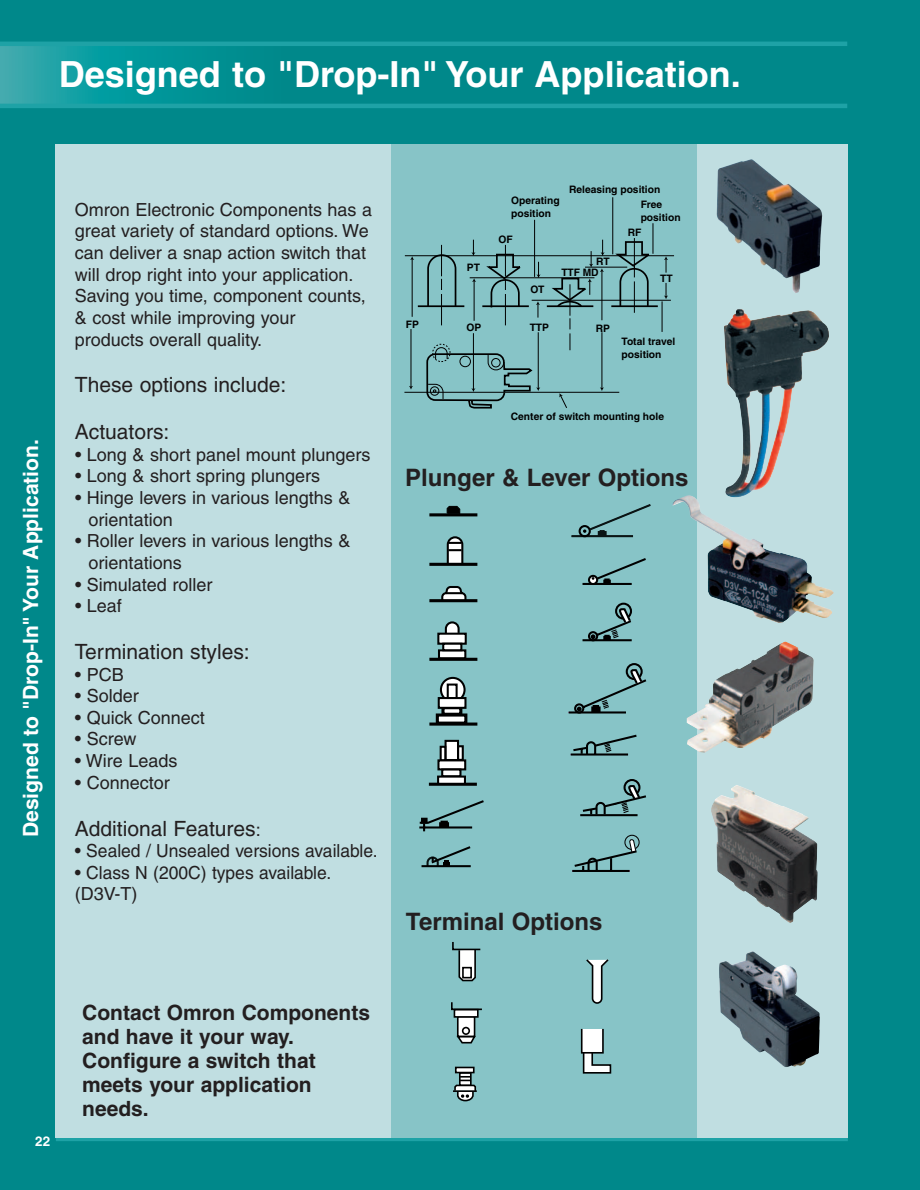
<style>
.page{position:relative;width:920px;height:1190px;background:#fff}
.page>*{position:absolute;margin:0;border:0;box-sizing:border-box;transform-origin:0 0}
.t1{font:700 36px "Helvetica";color:#fff}
.t2{font:700 24px "Helvetica";color:#231f20}
.t3{font:700 21px/24px "Helvetica";color:#231f20}
.t4{font:21px "Helvetica";color:#231f20}
.t5{font:700 21px "Helvetica";color:#fff}
.t6{font:18px/21.6px "Helvetica";color:#231f20}
.t7{font:700 13.5px "Helvetica";color:#fff}
.t8{font:700 10.2px/12.9px "Helvetica";color:#000}
.s1{font-size:18px}
</style>
<div class="page">
<div style="left:56px;top:1140px;width:864px;height:49px;background:#00888a"></div>
<div style="left:0;top:0;width:56px;height:1189px;background:#00888a"></div>
<div style="left:9px;top:0;width:869px;height:142px;background:#00888a"></div>
<div style="left:840px;top:0;width:80px;height:1189px;background:#00888a"></div>
<svg style="left:0;top:46px;width:264px;height:58px"></svg>
<hr style="left:0;top:42px;width:847px;height:4px;background:#1ea2a6">
<hr style="left:0;top:104px;width:847px;height:4px;background:#1ea2a6">
<hr style="left:47px;top:140px;width:823px;height:4px;background:#00888a">
<svg style="left:56px;top:1137px;width:791px;height:3px;background:#4cb2b6"></svg>
<div style="left:56px;top:144px;width:792px;height:993px;background:#c0dee1"></div>
<div style="left:391px;top:144px;width:305px;height:993px;background:#87c4c7"></div>
<img style="left:716px;top:159px;width:106px;height:134px">
<img style="left:724px;top:309px;width:105px;height:185px">
<img style="left:672px;top:494px;width:161px;height:129px">
<svg style="left:452px;top:942px;width:29px;height:39px"></svg>
<div style="left:462px;top:966px;width:10px;height:12px;background:#fff;border:2px solid #000"></div>
<div style="left:457px;top:1015px;width:18px;height:21px;background:#fff;border:2px solid #000"></div>
<div style="left:453px;top:1008px;width:25px;height:9px;background:#fff;border:2px solid #000"></div>
<svg style="left:462px;top:1026px;width:8px;height:8px"></svg>
<svg style="left:456px;top:1034px;width:20px;height:10px"></svg>
<svg style="left:451px;top:1002px;width:31px;height:8px"></svg>
<svg style="left:455px;top:1066px;width:19px;height:7px"></svg>
<div style="left:459px;top:1071px;width:12px;height:14px;background:#fff;border:2px solid #000"></div>
<svg style="left:453px;top:1075px;width:24px;height:26px"></svg>
<hr style="left:418px;top:305px;width:46px;height:2px;background:#000">
<hr style="left:611px;top:305px;width:47px;height:2px;background:#000">
<hr style="left:404px;top:392px;width:215px;height:1px;background:#000">
<hr style="left:405px;top:255px;width:269px;height:1px;background:#000">
<hr style="left:412px;top:259px;width:1px;height:58px;background:#000">
<svg style="left:410px;top:256px;width:4px;height:4px"></svg>
<hr style="left:601px;top:271px;width:1px;height:49px;background:#000">
<hr style="left:601px;top:332px;width:1px;height:56px;background:#000">
<svg style="left:600px;top:387px;width:4px;height:4px"></svg>
<svg style="left:664px;top:256px;width:4px;height:16px"></svg>
<svg style="left:664px;top:283px;width:4px;height:16px"></svg>
<svg style="left:600px;top:240px;width:4px;height:16px"></svg>
<svg style="left:425px;top:240px;width:168px;height:169px"></svg>
<hr style="left:410px;top:329px;width:1px;height:58px;background:#000">
<hr style="left:469px;top:277px;width:125px;height:1px;background:#000">
<hr style="left:531px;top:300px;width:140px;height:1px;background:#000">
<hr style="left:585px;top:267px;width:42px;height:1px;background:#000">
<hr style="left:634px;top:238px;width:1px;height:31px;background:#000">
<hr style="left:634px;top:281px;width:1px;height:32px;background:#000">
<svg style="left:612px;top:240px;width:39px;height:68px"></svg>
<hr style="left:661px;top:301px;width:1px;height:31px;background:#000">
<hr style="left:652px;top:223px;width:1px;height:31px;background:#000">
<hr style="left:612px;top:197px;width:1px;height:57px;background:#000">
<hr style="left:534px;top:220px;width:1px;height:57px;background:#000">
<div style="left:432px;top:344px;width:18px;height:18px;border:1px dashed #000;border-radius:50%"></div>
<div style="left:597px;top:531px;width:9px;height:5px;background:#0a1414;border:2px solid #0a1414"></div>
<hr style="left:571px;top:535px;width:62px;height:2px;background:#0a1414">
<div style="left:578px;top:525px;width:13px;height:12px;border:2px solid #000;border-radius:50%"></div>
<svg style="left:583px;top:504px;width:68px;height:28px"></svg>
<hr style="left:582px;top:582px;width:49px;height:3px;background:#000">
<div style="left:588px;top:574px;width:10px;height:11px;background:#fff;border:2px solid #000;border-radius:50%"></div>
<hr style="left:582px;top:639px;width:49px;height:2px;background:#000">
<div style="left:615px;top:602px;width:17px;height:17px;border:2px solid #000;border-radius:50%"></div>
<svg style="left:587px;top:608px;width:45px;height:34px"></svg>
<hr style="left:568px;top:711px;width:58px;height:2px;background:#000">
<svg style="left:573px;top:663px;width:74px;height:51px"></svg>
<svg style="left:570px;top:734px;width:67px;height:22px"></svg>
<svg style="left:580px;top:779px;width:66px;height:37px"></svg>
<div style="left:624px;top:834px;width:15px;height:15px;border:1px solid #000;border-radius:50%"></div>
<svg style="left:572px;top:838px;width:67px;height:34px"></svg>
<svg style="left:591px;top:558px;width:55px;height:23px"></svg>
<hr style="left:429px;top:513px;width:48px;height:3px;background:#000">
<hr style="left:429px;top:657px;width:48px;height:3px;background:#000">
<hr style="left:429px;top:782px;width:48px;height:3px;background:#000">
<svg style="left:446px;top:505px;width:14px;height:9px"></svg>
<svg style="left:446px;top:536px;width:18px;height:26px"></svg>
<svg style="left:441px;top:586px;width:26px;height:13px"></svg>
<svg style="left:444px;top:621px;width:16px;height:11px"></svg>
<div style="left:438px;top:649px;width:28px;height:10px;background:#fff;border:2px solid #000"></div>
<div style="left:437px;top:632px;width:30px;height:12px;background:#fff;border:2px solid #000"></div>
<div style="left:442px;top:642px;width:20px;height:9px;background:#fff;border:2px solid #000"></div>
<svg style="left:441px;top:708px;width:21px;height:5px"></svg>
<div style="left:436px;top:713px;width:31px;height:11px;background:#fff;border:3px solid #000"></div>
<div style="left:444px;top:739px;width:15px;height:21px;background:#fff;border:2px solid #000"></div>
<svg style="left:439px;top:745px;width:7px;height:14px"></svg>
<svg style="left:457px;top:745px;width:7px;height:14px"></svg>
<div style="left:437px;top:759px;width:29px;height:11px;background:#fff;border:2px solid #000"></div>
<div style="left:441px;top:768px;width:20px;height:9px;background:#fff;border:2px solid #000"></div>
<div style="left:437px;top:775px;width:29px;height:9px;background:#fff;border:2px solid #000"></div>
<svg style="left:419px;top:800px;width:65px;height:31px"></svg>
<hr style="left:421px;top:865px;width:50px;height:2px;background:#000">
<hr style="left:429px;top:599px;width:48px;height:3px;background:#000">
<hr style="left:429px;top:562px;width:48px;height:3px;background:#000">
<hr style="left:429px;top:722px;width:48px;height:3px;background:#000">
<svg style="left:440px;top:676px;width:25px;height:26px"></svg>
<div style="left:447px;top:683px;width:10px;height:16px;background:#fff;border:2px solid #000"></div>
<div style="left:438px;top:697px;width:28px;height:11px;background:#fff;border:2px solid #000"></div>
<svg style="left:425px;top:846px;width:46px;height:22px"></svg>
<svg style="left:586px;top:959px;width:23px;height:45px"></svg>
<svg style="left:582px;top:1050px;width:30px;height:23px"></svg>
<div style="left:581px;top:1028px;width:22px;height:24px;background:#fff"></div>
<div style="left:581px;top:1027px;width:22px;height:26px;border:2px solid #000"></div>
<img style="left:686px;top:641px;width:128px;height:111px">
<img style="left:719px;top:951px;width:100px;height:115px">
<img style="left:711px;top:785px;width:106px;height:138px">
<h1 class="t1" style="left:59px;top:52px;width:683px">Designed to "Drop-In" Your Application.</h1>
<p class="t5" style="left:18px;top:837px;width:399px;rotate:-90deg">Designed to "Drop-In" Your Application.</p>
<p class="t6" style="left:75px;top:199px;width:299px">Omron Electronic Components has a great variety of standard options. We can deliver a snap action switch that will drop right into your application.<br>Saving you time, component counts, &amp; cost while improving your<br>products overall quality.</p>
<p class="t4" style="left:75px;top:373px;width:213px">These options include:</p>
<p class="t4" style="left:75px;top:419px;width:96px">Actuators:</p>
<p class="t6" style="left:75px;top:443px;width:297px">• Long &amp; short panel mount plungers</p>
<p class="t6" style="left:75px;top:465px;width:246px">• Long &amp; short spring plungers</p>
<p class="t6" style="left:88px;top:487px;width:264px;text-indent:-13px">• Hinge levers in various lengths &amp; orientation</p>
<p class="t6" style="left:88px;top:530px;width:264px;text-indent:-13px">• Roller levers in various lengths &amp; orientations</p>
<p class="t6" style="left:75px;top:573px;width:139px">• Simulated roller</p>
<p class="t6" style="left:75px;top:595px;width:48px">• Leaf</p>
<p class="t4" style="left:75px;top:639px;width:176px">Termination styles:</p>
<p class="t6" style="left:75px;top:663px;width:50px">• PCB</p>
<p class="t6" style="left:75px;top:685px;width:65px">• Solder</p>
<p class="t6" style="left:75px;top:706px;width:131px">• Quick Connect</p>
<p class="t6" style="left:75px;top:728px;width:63px">• Screw</p>
<p class="t6" style="left:75px;top:749px;width:104px">• Wire Leads</p>
<p class="t6" style="left:75px;top:771px;width:96px">• Connector</p>
<p class="t4" style="left:75px;top:815px;width:187px">Additional Features<span class="s1">:</span></p>
<p class="t6" style="left:75px;top:839px;width:304px">• Sealed / Unsealed versions available.</p>
<p class="t6" style="left:75px;top:861px;width:258px">• Class N (200C) types available. (D3V-T)</p>
<p class="t7" style="left:35px;top:1132px;width:17px">22</p>
<p class="t3" style="left:82px;top:1000px;width:289px">Contact Omron Components and have it your way.<br>Configure a switch that meets your application needs.</p>
<p class="t8" style="left:467px;top:261px;width:15px">PT</p>
<p class="t8" style="left:511px;top:194px;width:50px">Operating position</p>
<p class="t8" style="left:498px;top:232px;width:16px">OF</p>
<p class="t8" style="left:569px;top:182px;width:93px">Releasing position</p>
<p class="t8" style="left:640px;top:198px;width:41px">Free position</p>
<p class="t8" style="left:596px;top:255px;width:15px">RT</p>
<p class="t8" style="left:628px;top:225px;width:15px">RF</p>
<p class="t8" style="left:561px;top:266px;width:39px">TTF MD</p>
<p class="t8" style="left:660px;top:272px;width:14px">TT</p>
<p class="t8" style="left:530px;top:283px;width:15px">OT</p>
<p class="t8" style="left:529px;top:320px;width:21px">TTP</p>
<p class="t8" style="left:406px;top:317px;width:15px">FP</p>
<p class="t8" style="left:466px;top:321px;width:16px">OP</p>
<p class="t8" style="left:596px;top:321px;width:16px">RP</p>
<p class="t8" style="left:621px;top:335px;width:55px">Total travel position</p>
<p class="t8" style="left:511px;top:409px;width:155px">Center of switch mounting hole</p>
<h2 class="t2" style="left:405px;top:462px;width:285px">Plunger &amp; Lever Options</h2>
<h2 class="t2" style="left:406px;top:906px;width:198px">Terminal Options</h2>
</div>
